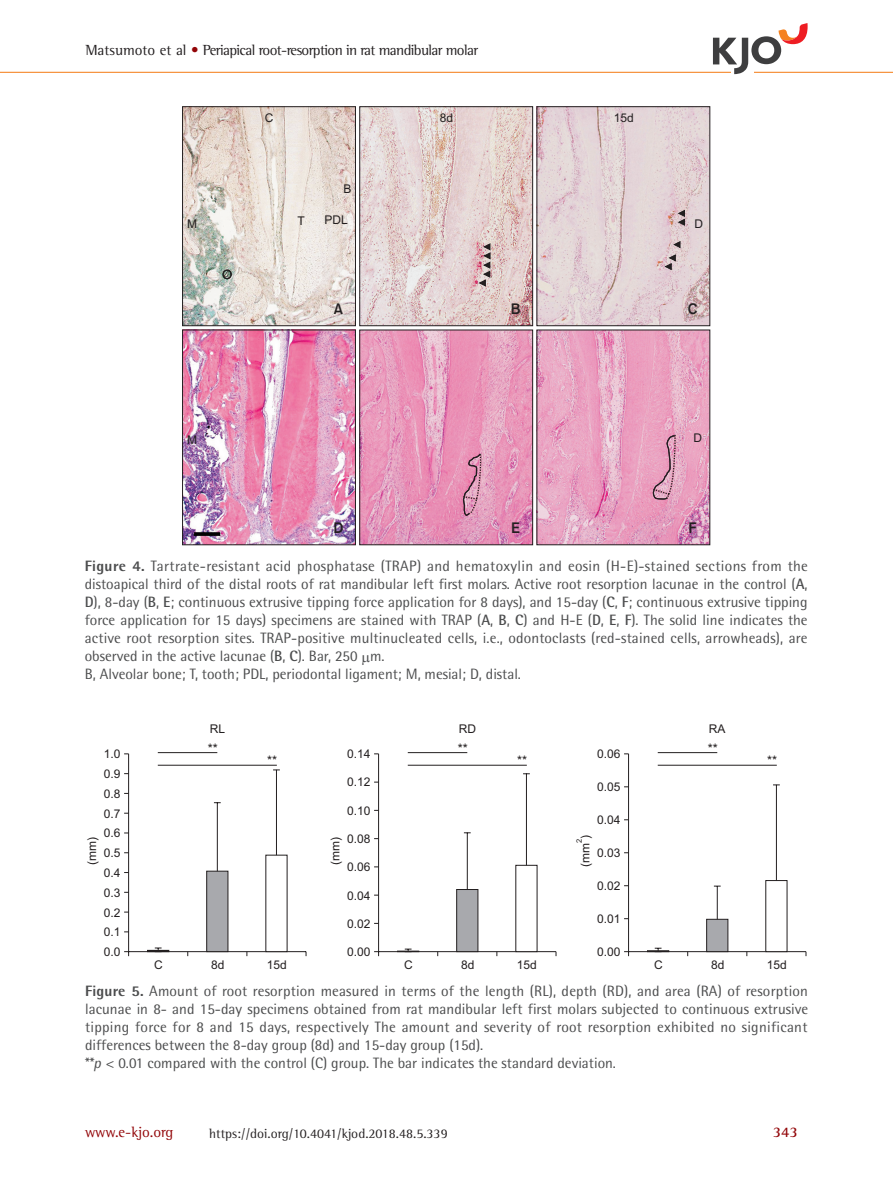
<style>
.page{position:relative;width:893px;height:1191px;background:#fff}
.page>*{position:absolute;margin:0;border:0;box-sizing:border-box;transform-origin:0 0}
.t1{font:15px/18px "Rotis Semi Sans Std";color:#4b4c4d}
.t2{font:15px "Rotis Semi Serif Std";letter-spacing:-.04em;color:#231f20}
.t3{font:15px "Rotis Semi Serif Std";color:#920407}
.t4{font:15px "Gothic 725 BT Bold A";color:#231f20}
.t5{font:700 15px "Rotis Semi Serif Std";color:#920407}
.t6{font:13.5px "Rotis Semi Serif Std";color:#231f20}
.t7{font:12.9px "Arial";color:#231f20}
.t8{font:12px/19.8px "Arial";color:#231f20;text-align:justify}
.t9{font:7.5px "Arial";color:#231f20}
.s1{color:#920407}
.s2{font-weight:800}
.s3{font-weight:700}
.s4{font-style:italic}
</style>
<div class="page">
<hr style="left:0;top:72px;width:893px;height:1px;background:#f58220">
<svg style="left:713px;top:23px;width:95px;height:51px"></svg>
<svg style="left:182px;top:106px;width:528px;height:220px;background:#ded0ce"></svg>
<svg style="left:182px;top:329px;width:528px;height:216px;background:#d891b2"></svg>
<svg style="left:461px;top:433px;width:216px;height:83px;background:#e19dbb"></svg>
<svg style="left:479px;top:243px;width:11px;height:43px"></svg>
<svg style="left:678px;top:210px;width:7px;height:16px"></svg>
<svg style="left:674px;top:241px;width:6px;height:7px"></svg>
<svg style="left:665px;top:254px;width:11px;height:16px"></svg>
<div style="left:222px;top:269px;width:10px;height:10px;border:1px solid #231f20;border-radius:50%"></div>
<hr style="left:408px;top:752px;width:59px;height:1px;background:#231f20">
<hr style="left:158px;top:752px;width:59px;height:1px;background:#231f20">
<hr style="left:658px;top:752px;width:59px;height:1px;background:#231f20">
<svg style="left:624px;top:753px;width:182px;height:204px"></svg>
<svg style="left:124px;top:753px;width:183px;height:204px"></svg>
<svg style="left:374px;top:753px;width:183px;height:204px"></svg>
<p class="t2" style="left:85px;top:41px;width:394px">Matsumoto et al <span class="s1">•</span> Periapical root-resorption in rat mandibular molar</p>
<p class="t8" style="left:265px;top:109px;width:10px">C</p>
<p class="t8" style="left:440px;top:109px;width:15px">8d</p>
<p class="t8" style="left:614px;top:109px;width:22px">15d</p>
<p class="t8" style="left:344px;top:180px;width:10px">B</p>
<p class="t8" style="left:325px;top:211px;width:25px">PDL</p>
<p class="t8" style="left:298px;top:212px;width:9px">T</p>
<p class="t8" style="left:187px;top:215px;width:11px">M</p>
<p class="t8" style="left:695px;top:215px;width:10px">D</p>
<p class="t4" style="left:334px;top:300px;width:11px">A</p>
<p class="t4" style="left:511px;top:300px;width:11px">B</p>
<p class="t4" style="left:688px;top:300px;width:11px">C</p>
<p class="t8" style="left:187px;top:431px;width:11px">M</p>
<p class="t8" style="left:693px;top:429px;width:10px">D</p>
<p class="t4" style="left:334px;top:519px;width:12px">D</p>
<p class="t4" style="left:511px;top:519px;width:11px">E</p>
<p class="t4" style="left:689px;top:519px;width:10px">F</p>
<p class="t1" style="left:85px;top:557px;width:725px"><span class="s2">Figure 4.</span> Tartrate-resistant acid phosphatase (TRAP) and hematoxylin and eosin (H-E)-stained sections from the distoapical third of the distal roots of rat mandibular left first molars. Active root resorption lacunae in the control (<span class="s3">A</span>, <span class="s3">D</span>), 8-day (<span class="s3">B</span>, <span class="s3">E</span>; continuous extrusive tipping force application for 8 days), and 15-day (<span class="s3">C</span>, <span class="s3">F</span>; continuous extrusive tipping force application for 15 days) specimens are stained with TRAP (<span class="s3">A</span>, <span class="s3">B</span>, <span class="s3">C</span>) and H-E (<span class="s3">D</span>, <span class="s3">E</span>, <span class="s3">F</span>). The solid line indicates the active root resorption sites. TRAP-positive multinucleated cells, i.e., odontoclasts (red-stained cells, arrowheads), are observed in the active lacunae (<span class="s3">B</span>, <span class="s3">C</span>). Bar, 250 m.<br>B, Alveolar bone; T, tooth; PDL, periodontal ligament; M, mesial; D, distal.</p>
<p class="t8" style="left:210px;top:720px;width:17px">RL</p>
<p class="t8" style="left:459px;top:720px;width:19px">RD</p>
<p class="t8" style="left:709px;top:720px;width:18px">RA</p>
<p class="t7" style="left:208px;top:743px;width:12px">**</p>
<p class="t7" style="left:458px;top:743px;width:12px">**</p>
<p class="t7" style="left:708px;top:743px;width:12px">**</p>
<p class="t8" style="left:347px;top:745px;width:25px">0.14</p>
<p class="t8" style="left:347px;top:773px;width:25px">0.12</p>
<p class="t8" style="left:347px;top:801px;width:25px">0.10</p>
<p class="t8" style="left:347px;top:830px;width:25px">0.08</p>
<p class="t8" style="left:347px;top:858px;width:25px">0.06</p>
<p class="t8" style="left:347px;top:886px;width:25px">0.04</p>
<p class="t8" style="left:104px;top:745px;width:18px">1.0<br>0.9<br>0.8<br>0.7<br>0.6<br>0.5<br>0.4<br>0.3<br>0.2<br>0.1</p>
<p class="t7" style="left:267px;top:756px;width:12px">**</p>
<p class="t8" style="left:83px;top:865px;width:29px;rotate:-90deg">(mm)</p>
<p class="t8" style="left:326px;top:865px;width:29px;rotate:-90deg">(mm)</p>
<p class="t8" style="left:347px;top:915px;width:25px">0.02</p>
<p class="t7" style="left:517px;top:756px;width:12px">**</p>
<p class="t8" style="left:597px;top:745px;width:25px">0.06</p>
<p class="t8" style="left:597px;top:778px;width:25px">0.05</p>
<p class="t8" style="left:597px;top:811px;width:25px">0.04</p>
<p class="t8" style="left:597px;top:844px;width:25px">0.03</p>
<p class="t8" style="left:597px;top:877px;width:25px">0.02</p>
<p class="t8" style="left:597px;top:910px;width:25px">0.01</p>
<p class="t8" style="left:576px;top:867px;width:34px;rotate:-90deg">(mm )</p>
<p class="t9" style="left:576px;top:843px;width:6px;rotate:-90deg">2</p>
<p class="t7" style="left:767px;top:756px;width:12px">**</p>
<p class="t8" style="left:104px;top:943px;width:18px">0.0</p>
<p class="t8" style="left:347px;top:943px;width:25px">0.00</p>
<p class="t8" style="left:597px;top:943px;width:25px">0.00</p>
<p class="t8" style="left:154px;top:956px;width:10px">C</p>
<p class="t8" style="left:211px;top:956px;width:15px">8d</p>
<p class="t8" style="left:267px;top:956px;width:22px">15d</p>
<p class="t8" style="left:404px;top:956px;width:10px">C</p>
<p class="t8" style="left:461px;top:956px;width:15px">8d</p>
<p class="t8" style="left:517px;top:956px;width:22px">15d</p>
<p class="t8" style="left:654px;top:956px;width:10px">C</p>
<p class="t8" style="left:711px;top:956px;width:15px">8d</p>
<p class="t8" style="left:767px;top:956px;width:22px">15d</p>
<p class="t1" style="left:85px;top:981px;width:725px"><span class="s2">Figure 5.</span> Amount of root resorption measured in terms of the length (RL), depth (RD), and area (RA) of resorption lacunae in 8- and 15-day specimens obtained from rat mandibular left first molars subjected to continuous extrusive tipping force for 8 and 15 days, respectively The amount and severity of root resorption exhibited no significant differences between the 8-day group (8d) and 15-day group (15d).<br>**<span class="s4">p</span> &lt; 0.01 compared with the control (C) group. The bar indicates the standard deviation.</p>
<p class="t3" style="left:85px;top:1122px;width:90px">www.e-kjo.org</p>
<p class="t6" style="left:209px;top:1125px;width:240px">https://doi.org/10.4041/kjod.2018.48.5.339</p>
<p class="t5" style="left:773px;top:1122px;width:27px">343</p>
</div>
